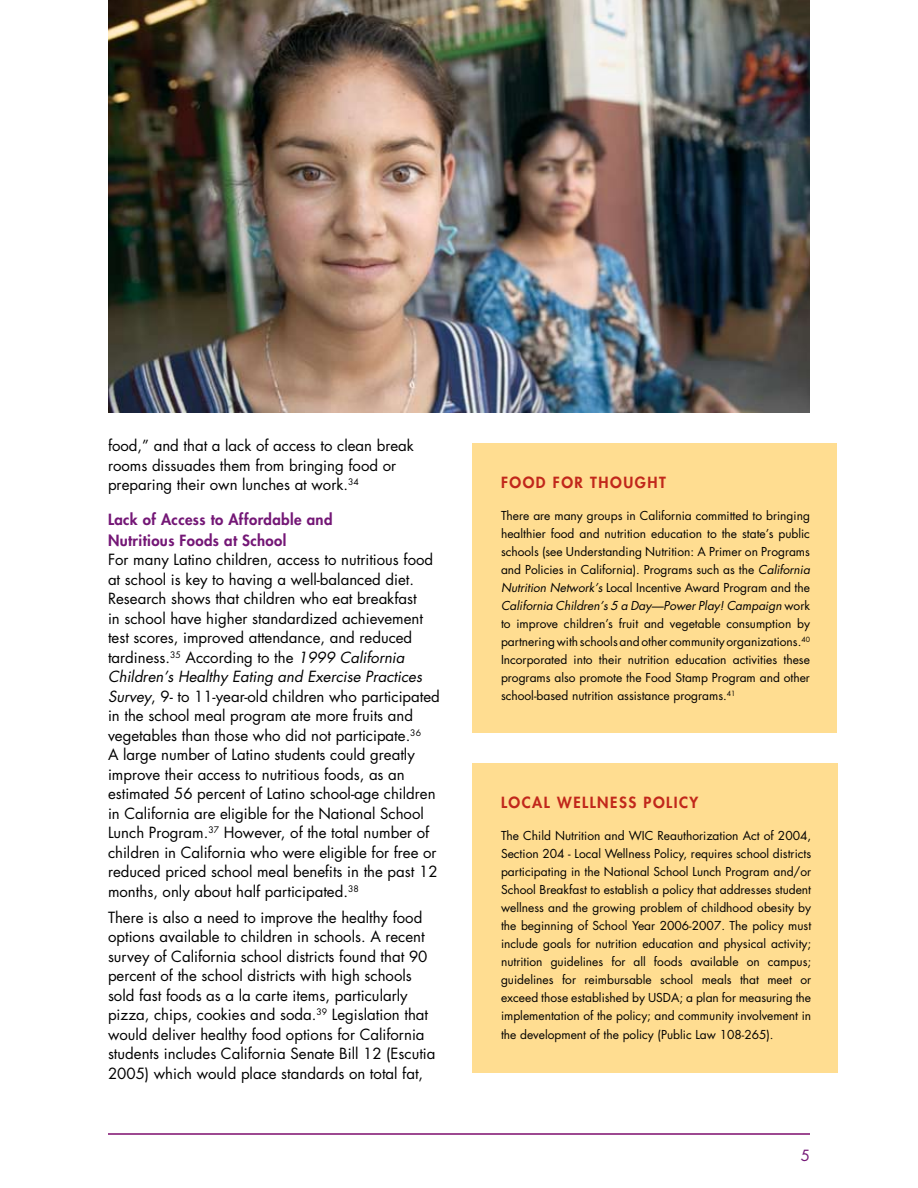
<style>
.page{position:relative;width:918px;height:1188px;background:#fff}
.page>*{position:absolute;margin:0;border:0;box-sizing:border-box;transform-origin:0 0}
.t1{font:15px/19.5px "Futura";color:#000}
.t2{font:800 15px/21px "Futura";letter-spacing:.025em;color:#741776}
.t3{font:800 15px "Futura";letter-spacing:.1em;color:#c1271b}
.t4{font:12px/18px "Futura";color:#000;text-align:justify}
.s1{font-style:italic}
</style>
<div class="page">
<hr style="left:108px;top:1133px;width:702px;height:2px;background:#7e0c6e">
<div style="left:472px;top:443px;width:365px;height:290px;background:#ffdd91"></div>
<div style="left:472px;top:764px;width:366px;height:309px;background:#ffdd91"></div>
<img style="left:108px;top:0;width:702px;height:412px">
<p class="t1" style="left:108px;top:436px;width:307px">food,” and that a lack of access to clean break rooms dissuades them from bringing food or preparing their own lunches at work.<sup>34</sup></p>
<p class="t2" style="left:108px;top:508px;width:226px">Lack of Access to Affordable and<br>Nutritious Foods at School</p>
<p class="t1" style="left:108px;top:550px;width:333px">For many Latino children, access to nutritious food at school is key to having a well-balanced diet.<br>Research shows that children who eat breakfast<br>in school have higher standardized achievement test scores, improved attendance, and reduced tardiness.<sup>35</sup> According to the <span class="s1">1999 California Children’s Healthy Eating and Exercise Practices Survey</span>, 9- to 11 -year-old children who participated in the school meal program ate more fruits and vegetables than those who did not participate.<sup>36<br></sup>A large number of Latino students could greatly improve their access to nutritious foods, as an estimated 56 percent of Latino school-age children in California are eligible for the National School Lunch Program.<sup>37</sup> However, of the total number of children in California who were eligible for free or reduced priced school meal benefits in the past 1 2 months, only about half participated.<sup>38</sup></p>
<p class="t1" style="left:108px;top:908px;width:329px">There is also a need to improve the healthy food options available to children in schools. A recent survey of California school districts found that 90 percent of the school districts with high schools sold fast foods as a la carte items, particularly pizza, chips, cookies and soda.<sup>39</sup> Legislation that would deliver healthy food options for California students includes California Senate Bill 1 2 (Escutia 2005) which would place standards on total fat,</p>
<p class="t3" style="left:501px;top:473px;width:166px">Food for thought</p>
<p class="t4" style="left:501px;top:506px;width:311px">There are many groups in California committed to bringing healthier food and nutrition education to the state’s public schools (see Understanding Nutrition: A Primer on Programs and Policies in California). Programs such as the <span class="s1">California Nutrition Network’s</span> Local Incentive Award Program and the <span class="s1">California Children’s 5 a Day—Power Play! Campaign</span> work to improve children’s fruit and vegetable consumption by partnering with schools and other community organizations.<sup>40<br></sup>Incorporated into their nutrition education activities these programs also promote the Food Stamp Program and other school-based nutrition assistance programs.<sup>41</sup></p>
<p class="t3" style="left:501px;top:793px;width:199px">LOCAL Wellness policy</p>
<p class="t4" style="left:501px;top:826px;width:312px">The Child Nutrition and WIC Reauthorization Act of 2004, Section 204 - Local Wellness Policy, requires school districts participating in the National School Lunch Program and/or School Breakfast to establish a policy that addresses student wellness and the growing problem of childhood obesity by the beginning of School Year 2006-2007. The policy must include goals for nutrition education and physical activity; nutrition guidelines for all foods available on campus; guidelines for reimbursable school meals that meet or exceed those established by USDA; a plan for measuring the implementation of the policy; and community involvement in</p>
<p class="t4" style="left:501px;top:1026px;width:274px">the development of the policy (Public Law 1 08-265).</p>
</div>
